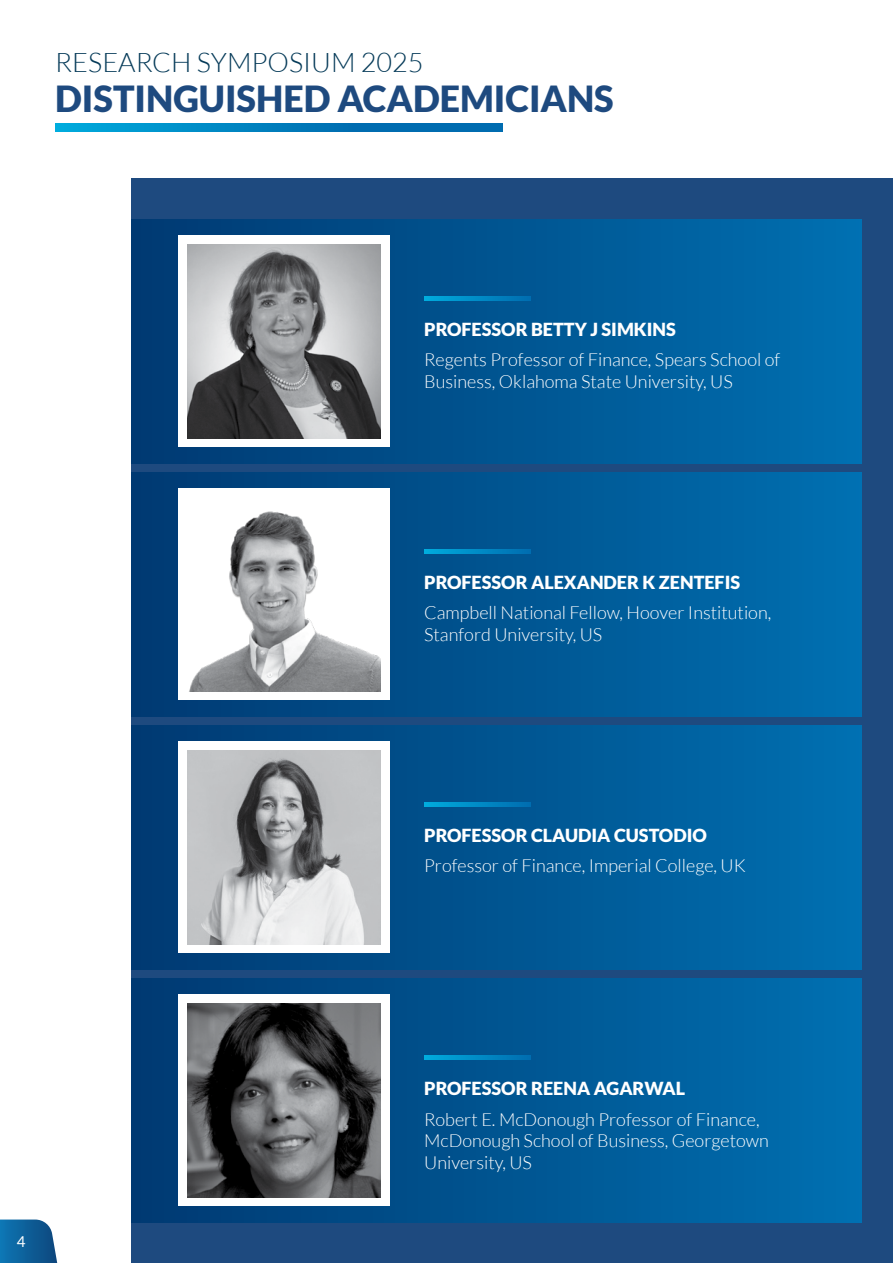
<style>
.page{position:relative;width:893px;height:1263px;background:#fff}
.page>*{position:absolute;margin:0;border:0;box-sizing:border-box;transform-origin:0 0}
.t1{font:900 36px "Lato";color:#1e4a7f}
.t2{font:300 27px "Lato";color:#063b59}
.t3{font:300 18px/21.6px "Lato";color:#fff}
.t4{font:900 18px "Lato";color:#fff}
.t5{font:15px "Lato";color:#fff}
</style>
<div class="page">
<svg style="left:0;top:1219px;width:58px;height:44px;background:#2670a4"></svg>
<div style="left:132px;top:179px;width:761px;height:1084px;background:#1e4a7f"></div>
<svg style="left:55px;top:123px;width:448px;height:9px;background:#0081be"></svg>
<div style="left:132px;top:472px;width:729px;height:244px;background:linear-gradient(to right,#0d4278,#006daf)"></div>
<div style="left:178px;top:489px;width:211px;height:211px;background:#fff"></div>
<img style="left:189px;top:511px;width:192px;height:180px">
<svg style="left:424px;top:550px;width:106px;height:4px"></svg>
<div style="left:132px;top:725px;width:729px;height:244px;background:linear-gradient(to right,#0d4278,#006daf)"></div>
<div style="left:178px;top:742px;width:211px;height:211px;background:#fff"></div>
<img style="left:187px;top:750px;width:194px;height:194px">
<svg style="left:424px;top:803px;width:106px;height:4px"></svg>
<div style="left:132px;top:978px;width:729px;height:244px;background:linear-gradient(to right,#0d4278,#006daf)"></div>
<div style="left:178px;top:995px;width:211px;height:211px;background:#fff"></div>
<img style="left:187px;top:1003px;width:194px;height:194px">
<svg style="left:424px;top:1056px;width:106px;height:4px"></svg>
<div style="left:132px;top:219px;width:729px;height:244px;background:linear-gradient(to right,#0d4278,#006daf)"></div>
<div style="left:178px;top:236px;width:211px;height:211px;background:#fff"></div>
<img style="left:187px;top:244px;width:194px;height:194px">
<svg style="left:424px;top:297px;width:106px;height:4px"></svg>
<h2 class="t2" style="left:55px;top:48px;width:370px">RESEARCH SYMPOSIUM 2025</h2>
<h1 class="t1" style="left:55px;top:78px;width:560px">DISTINGUISHED ACADEMICIANS</h1>
<p class="t5" style="left:17px;top:1233px;width:10px">4</p>
<p class="t4" style="left:424px;top:319px;width:253px">PROFESSOR BETTY J SIMKINS</p>
<p class="t3" style="left:424px;top:349px;width:358px">Regents Professor of Finance, Spears School of<br>Business, Oklahoma State University, US</p>
<p class="t4" style="left:424px;top:572px;width:317px">PROFESSOR ALEXANDER K ZENTEFIS</p>
<p class="t3" style="left:424px;top:602px;width:349px">Campbell National Fellow, Hoover Institution,<br>Stanford University, US</p>
<p class="t4" style="left:424px;top:825px;width:284px">PROFESSOR CLAUDIA CUSTODIO</p>
<p class="t3" style="left:424px;top:855px;width:323px">Professor of Finance, Imperial College, UK</p>
<p class="t4" style="left:424px;top:1078px;width:263px">PROFESSOR REENA AGARWAL</p>
<p class="t3" style="left:424px;top:1108px;width:346px">Robert E. McDonough Professor of Finance,<br>McDonough School of Business, Georgetown<br>University, US</p>
</div>
